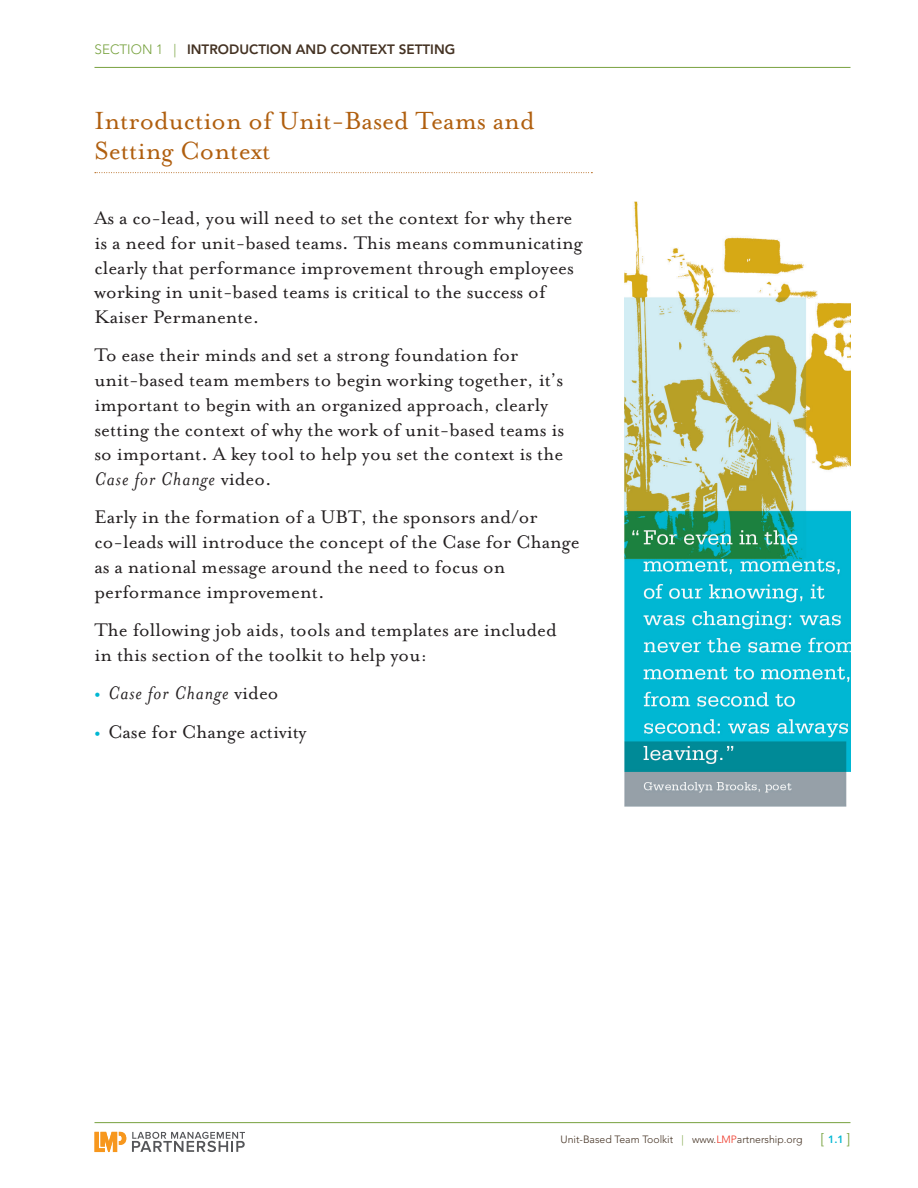
<style>
.page{position:relative;width:918px;height:1188px;background:#fff}
.page>*{position:absolute;margin:0;border:0;box-sizing:border-box;transform-origin:0 0}
.t1{font:28.5px/30px "Mrs Eaves Roman";color:#b05f0f}
.t2{font:21px/24.8px "Mrs Eaves Roman";color:#231f20}
.t3{font:italic 21px "Mrs Eaves";letter-spacing:.05em;color:#231f20}
.t4{font:800 13.5px "Avenir";color:#443223}
.t5{font:300 10.5px "Avenir";color:#443223}
.s1{font-weight:300;color:#78a23f}
.s2{font-family:"Mrs Eaves Roman";font-style:normal}
.s3{font-family:"Avenir";font-weight:500;font-style:normal;font-size:12px;color:#00b7d3}
.s4{font-family:"Avenir";font-weight:500;font-size:12px;color:#00b7d3}
.s5{color:#78a23f}
.s6{color:#ee3424}
.s7{font-size:15px;color:#78a23f}
.s8{font-weight:800;color:#00b7d3}
</style>
<div class="page">
<hr style="left:94px;top:67px;width:756px;height:1px;background:#78a23f">
<hr style="left:94px;top:1122px;width:756px;height:1px;background:#78a23f">
<svg style="left:132px;top:1132px;width:113px;height:20px"></svg>
<svg style="left:94px;top:1132px;width:32px;height:20px"></svg>
<svg style="left:95px;top:172px;width:497px;height:1px"></svg>
<img style="left:624px;top:201px;width:226px;height:606px">
<p class="t4" style="left:94px;top:41px;width:362px"><span class="s1">SECTION 1 |</span> INTRODUCTION AND CONTEXT SETTING</p>
<h1 class="t1" style="left:94px;top:106px;width:442px">Introduction of Unit-Based Teams and<br>Setting Context</h1>
<p class="t2" style="left:94px;top:206px;width:490px">As a co-lead, you will need to set the context for why there is a need for unit-based teams. This means communicating clearly that performance improvement through employees working in unit-based teams is critical to the success of Kaiser Permanente.</p>
<p class="t2" style="left:94px;top:343px;width:471px">To ease their minds and set a strong foundation for unit-based team members to begin working together, it’s important to begin with an organized approach, clearly setting the context of why the work of unit-based teams is so important. A key tool to help you set the context is the</p>
<p class="t3" style="left:94px;top:468px;width:179px">Case for Change <span class="s2">video.</span></p>
<p class="t2" style="left:94px;top:505px;width:487px">Early in the formation of a UBT, the sponsors and/or co-leads will introduce the concept of the Case for Change as a national message around the need to focus on performance improvement.</p>
<p class="t2" style="left:94px;top:618px;width:464px">The following job aids, tools and templates are included in this section of the toolkit to help you:</p>
<p class="t3" style="left:94px;top:682px;width:186px"><span class="s3">•</span> Case for Change <span class="s2">video</span></p>
<p class="t2" style="left:94px;top:720px;width:214px"><span class="s4">•</span> Case for Change activity</p>
<p class="t5" style="left:560px;top:1133px;width:292px">Unit-Based Team Toolkit <span class="s5">|</span> www.<span class="s6">LMP</span>artnership.org <span class="s7">[</span> <span class="s8">1.1</span> <span class="s7">]</span></p>
</div>
